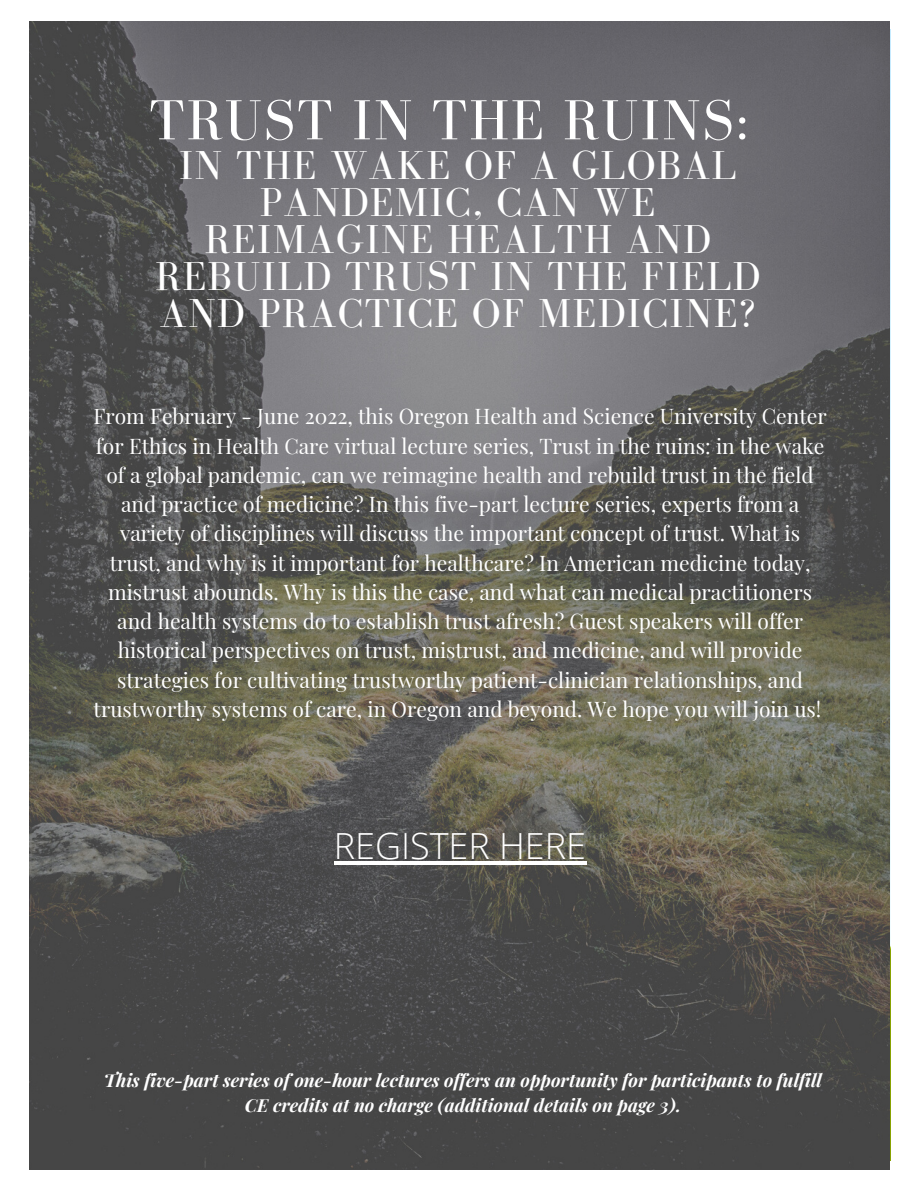
<style>
.page{position:relative;width:918px;height:1188px;background:#fff}
.page>*{position:absolute;margin:0;border:0;box-sizing:border-box;transform-origin:0 0}
.t1{font:58.05px "Bodoni FLF";letter-spacing:.03em;color:#fff}
.t2{font:41.55px/37.2px "Bodoni FLF";letter-spacing:.03em;color:#fff;text-align:center}
.t3{font:300 36px "Open Sans";color:#fff}
.t4{font:21px/29.2px "Playfair Display";color:#fff;text-align:center}
.t5{font:italic 700 18px/24.8px "Playfair Display";color:#fff;text-align:center}
</style>
<div class="page">
<img style="left:30px;top:21px;width:860px;height:1148px">
<hr style="left:334px;top:861px;width:252px;height:4px;background:#fff">
<p class="t1" style="left:149px;top:89px;width:601px">TRUST IN THE RUINS:</p>
<p class="t2" style="left:155px;top:146px;width:606px">IN THE WAKE OF A GLOBAL<br>PANDEMIC, CAN WE<br>REIMAGINE HEALTH AND<br>REBUILD TRUST IN THE FIELD<br>AND PRACTICE OF MEDICINE?</p>
<p class="t4" style="left:93px;top:401px;width:735px">From February - June 2022, this Oregon Health and Science University Center for Ethics in Health Care virtual lecture series, Trust in the ruins: in the wake of a global pandemic, can we reimagine health and rebuild trust in the field and practice of medicine? In this five-part lecture series, experts from a variety of disciplines will discuss the important concept of trust. What is trust, and why is it important for healthcare? In American medicine today, mistrust abounds. Why is this the case, and what can medical practitioners and health systems do to establish trust afresh? Guest speakers will offer historical perspectives on trust, mistrust, and medicine, and will provide strategies for cultivating trustworthy patient-clinician relationships, and trustworthy systems of care, in Oregon and beyond. We hope you will join us!</p>
<p class="t3" style="left:334px;top:821px;width:254px">REGISTER HERE</p>
<p class="t5" style="left:104px;top:1068px;width:719px">This five-part series of one-hour lectures offers an opportunity for participants to fulfill<br>CE credits at no charge (additional details on page 3).</p>
</div>
